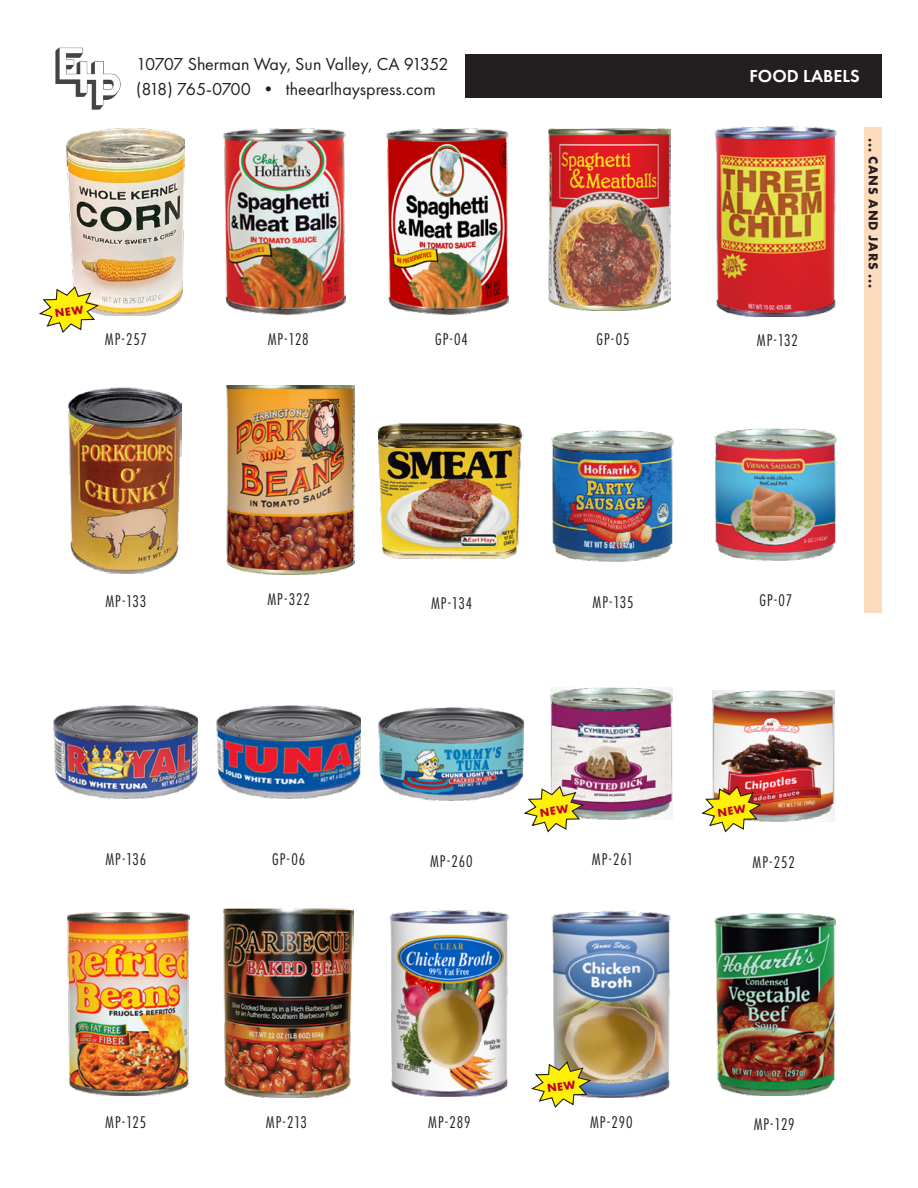
<style>
.page{position:relative;width:918px;height:1188px;background:#fff}
.page>*{position:absolute;margin:0;border:0;box-sizing:border-box;transform-origin:0 0}
.t1{font:18px/24.6px "Futura PT";color:#231f20}
.t2{font:600 18px "Futura PT";color:#fff}
.t3{font:17.55px "Futura PT Cond";letter-spacing:.05em;color:#231f20}
.t4{font:700 13.5px "Futura PT";letter-spacing:.06em;color:#231f20}
</style>
<div class="page">
<div style="left:465px;top:54px;width:417px;height:43px;background:#231f20"></div>
<img style="left:55px;top:47px;width:66px;height:63px">
<img style="left:67px;top:913px;width:122px;height:183px">
<img style="left:224px;top:129px;width:121px;height:185px">
<div style="left:864px;top:128px;width:18px;height:485px;background:#fddcbd"></div>
<img style="left:714px;top:127px;width:122px;height:189px">
<img style="left:69px;top:387px;width:113px;height:187px">
<img style="left:227px;top:386px;width:127px;height:188px">
<img style="left:223px;top:908px;width:131px;height:190px">
<img style="left:379px;top:423px;width:144px;height:135px">
<img style="left:551px;top:430px;width:122px;height:131px">
<img style="left:712px;top:691px;width:122px;height:131px">
<img style="left:551px;top:688px;width:122px;height:131px">
<img style="left:714px;top:429px;width:122px;height:131px">
<img style="left:53px;top:706px;width:145px;height:93px">
<img style="left:216px;top:706px;width:144px;height:93px">
<img style="left:379px;top:707px;width:144px;height:93px">
<img style="left:66px;top:129px;width:119px;height:186px">
<img style="left:390px;top:911px;width:119px;height:186px">
<img style="left:552px;top:912px;width:118px;height:185px">
<img style="left:387px;top:129px;width:122px;height:185px">
<img style="left:548px;top:129px;width:122px;height:182px">
<img style="left:714px;top:913px;width:122px;height:182px">
<svg style="left:39px;top:285px;width:62px;height:48px"></svg>
<svg style="left:522px;top:785px;width:64px;height:48px"></svg>
<svg style="left:701px;top:785px;width:62px;height:48px"></svg>
<svg style="left:531px;top:1060px;width:62px;height:48px"></svg>
<p class="t1" style="left:136px;top:52px;width:314px">10707 Sherman Way, Sun Valley, CA 91352 (818) 765-0700 • theearlhayspress.com</p>
<p class="t2" style="left:750px;top:65px;width:112px">FOOD LABELS</p>
<p class="t4" style="left:882px;top:138px;width:151px;rotate:90deg">... CANS AND JARS ...</p>
<p class="t3" style="left:105px;top:329px;width:43px">MP-257</p>
<p class="t3" style="left:268px;top:329px;width:43px">MP-128</p>
<p class="t3" style="left:435px;top:329px;width:34px">GP-04</p>
<p class="t3" style="left:597px;top:329px;width:34px">GP-05</p>
<p class="t3" style="left:757px;top:330px;width:43px">MP-132</p>
<p class="t3" style="left:105px;top:591px;width:43px">MP-133</p>
<p class="t3" style="left:267px;top:589px;width:44px">MP-322</p>
<p class="t3" style="left:431px;top:593px;width:43px">MP-134</p>
<p class="t3" style="left:593px;top:592px;width:43px">MP-135</p>
<p class="t3" style="left:759px;top:590px;width:34px">GP-07</p>
<p class="t3" style="left:105px;top:849px;width:43px">MP-136</p>
<p class="t3" style="left:272px;top:849px;width:34px">GP-06</p>
<p class="t3" style="left:430px;top:851px;width:44px">MP-260</p>
<p class="t3" style="left:592px;top:849px;width:43px">MP-261</p>
<p class="t3" style="left:753px;top:852px;width:44px">MP-252</p>
<p class="t3" style="left:105px;top:1112px;width:43px">MP-125</p>
<p class="t3" style="left:266px;top:1112px;width:43px">MP-213</p>
<p class="t3" style="left:428px;top:1112px;width:44px">MP-289</p>
<p class="t3" style="left:590px;top:1112px;width:44px">MP-290</p>
<p class="t3" style="left:754px;top:1114px;width:43px">MP-129</p>
</div>
